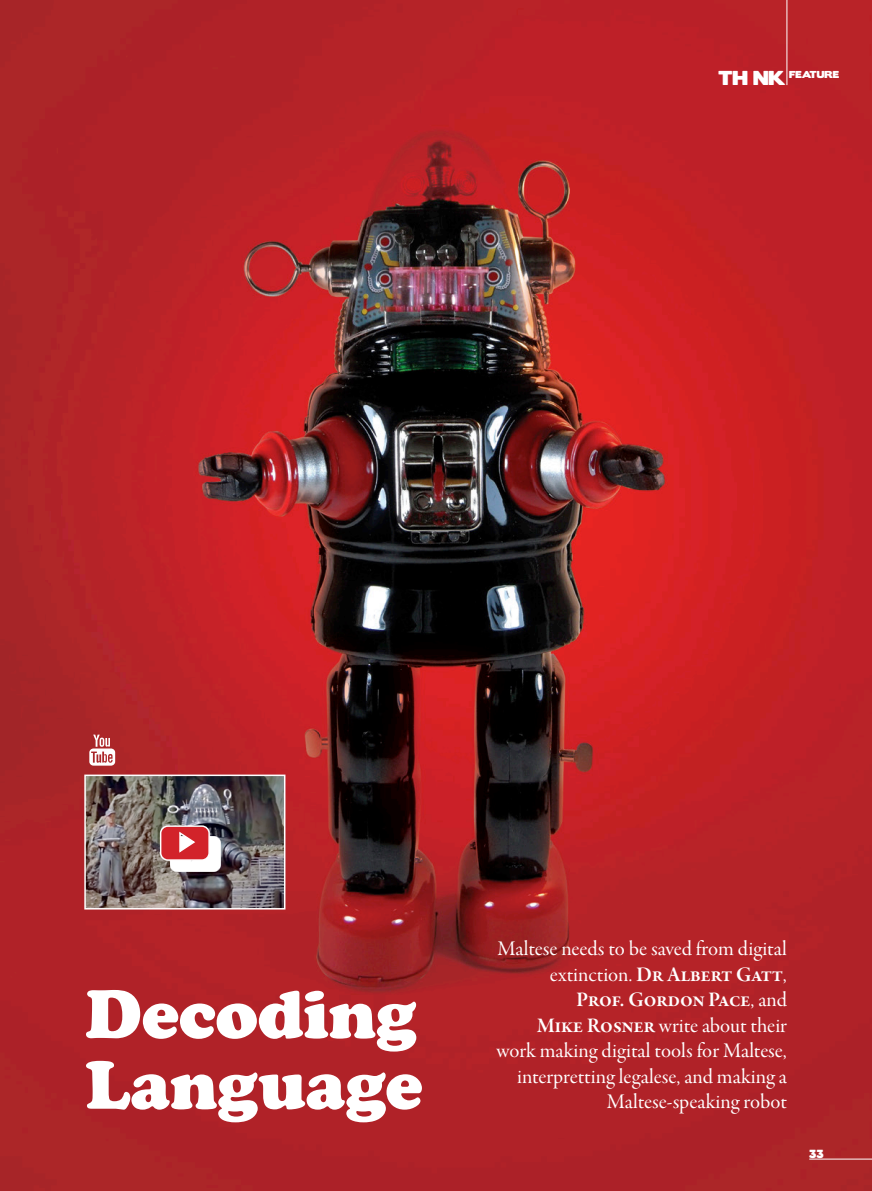
<style>
.page{position:relative;width:872px;height:1191px;background:#fff}
.page>*{position:absolute;margin:0;border:0;box-sizing:border-box;transform-origin:0 0}
.Heading_1{font:900 70.8px/70.8px "Cooper";letter-spacing:-.005em;color:#fff}
.t1{font:21px/25.5px "Garamond Premr Pro Subh";color:#fff;text-align:right}
.t2{font:18px "Boris Black Bloxx";color:#fff}
.t3{font:10.5px "Boris Black Bloxx";color:#fff}
.t4{font:9px "Boris Black Bloxx";color:#fff}
.s1{color:#d2232a}
.s2{font-family:"Garamond Premr Pro Smbd Subh"}
</style>
<div class="page">
<img style="left:1px;top:0;width:871px;height:1191px">
<hr style="left:786px;top:0;width:1px;height:85px;background:#fff">
<hr style="left:809px;top:1158px;width:63px;height:1px;background:#fff">
<svg style="left:89px;top:734px;width:26px;height:31px"></svg>
<img style="left:87px;top:777px;width:195px;height:129px">
<div style="left:84px;top:774px;width:201px;height:135px;border:2px solid #fff"></div>
<div style="left:170px;top:836px;width:50px;height:35px;background:#fff"></div>
<svg style="left:159px;top:824px;width:52px;height:37px"></svg>
<p class="t2" style="left:718px;top:64px;width:69px">TH<span class="s1">I</span>NK</p>
<p class="t4" style="left:789px;top:68px;width:15px">FEATURE</p>
<p class="Heading_1" style="left:85px;top:979px;width:339px">Decoding<br>Language</p>
<p class="t1" style="left:496px;top:937px;width:292px">Maltese needs to be saved from digital extinction. <span class="s2">Dr Albert Gatt</span>,<br><span class="s2">Prof. Gordon Pace</span>, and<br><span class="s2">Mike Rosner</span> write about their work making digital tools for Maltese, interpretting legalese, and making a<br>Maltese-speaking robot</p>
<p class="t3" style="left:809px;top:1145px;width:16px">33</p>
</div>
